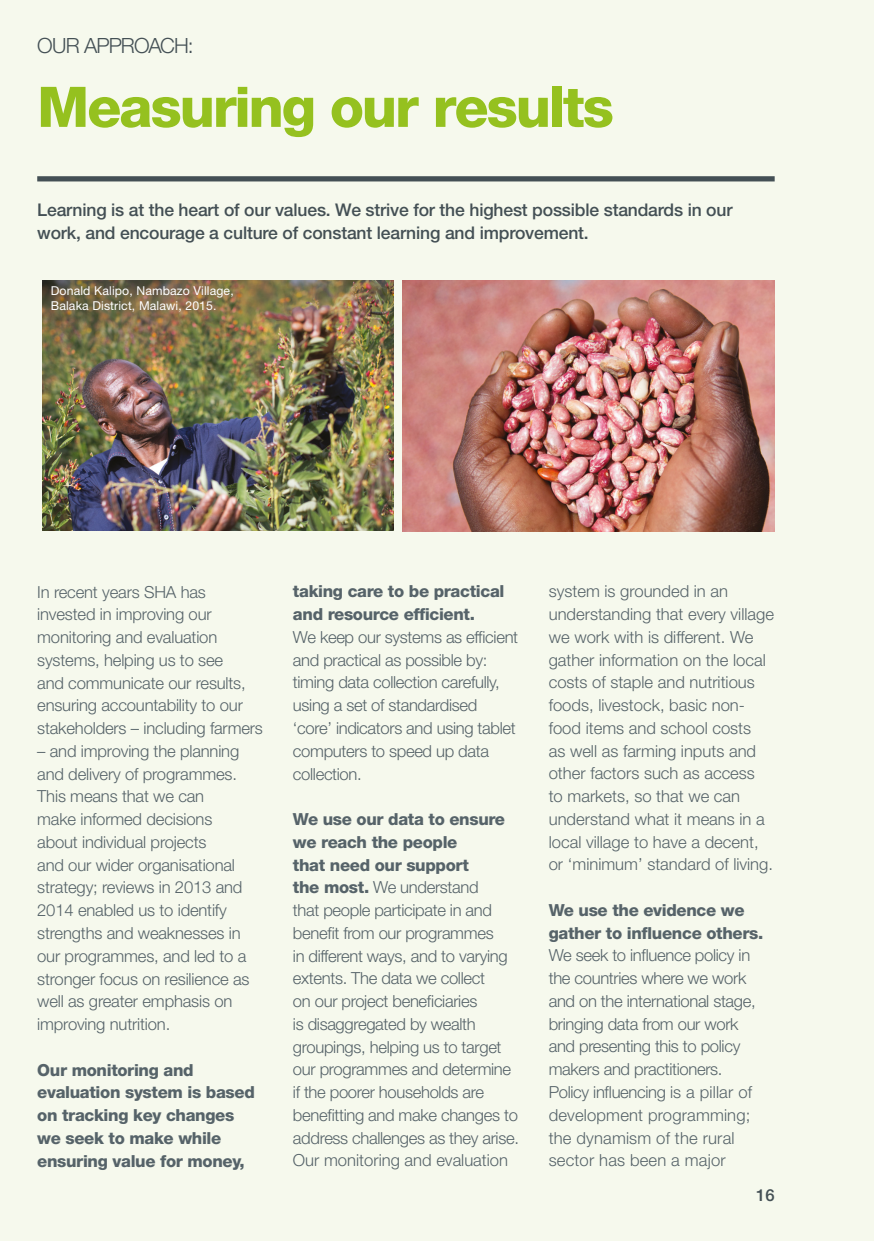
<style>
.page{position:relative;width:874px;height:1241px;background:#fff}
.page>*{position:absolute;margin:0;border:0;box-sizing:border-box;transform-origin:0 0}
.t1{font:800 56px "Helvetica Neue LT Std";letter-spacing:-.04em;color:#95c11f}
.t2{font:300 21px "Helvetica Neue LT Std";letter-spacing:-.04em;color:#445055}
.t3{font:500 17.5px/22.8px "Helvetica Neue LT Std";letter-spacing:-.01em;color:#445055}
.t4{font:300 16.62px/22.8px "Helvetica Neue LT Std";letter-spacing:-.01em;color:#566369}
.t5{font:800 16.62px/22.8px "Helvetica Neue LT Std";letter-spacing:-.02em;color:#566369}
.t6{font:500 16.62px "Helvetica Neue LT Std";color:#445055}
.t7{font:12.25px/14.7px "Helvetica Neue LT Std";letter-spacing:.01em;color:#fff}
.s1{font-weight:800}
</style>
<div class="page">
<div style="left:0;top:0;width:873px;height:1240px;background:#f6f9ed"></div>
<div style="left:37px;top:176px;width:737px;height:5px;background:#445055"></div>
<img style="left:42px;top:280px;width:351px;height:251px">
<img style="left:402px;top:281px;width:372px;height:250px">
<p class="t2" style="left:37px;top:33px;width:158px">our approach:</p>
<h1 class="t1" style="left:37px;top:74px;width:578px">Measuring our results</h1>
<p class="t3" style="left:37px;top:198px;width:696px">Learning is at the heart of our values. We strive for the highest possible standards in our work, and encourage a culture of constant learning and improvement.</p>
<p class="t7" style="left:51px;top:283px;width:184px">Donald Kalipo, Nambazo Village,<br>Balaka District, Malawi, 2015.</p>
<p class="t4" style="left:37px;top:580px;width:227px">In recent years SHA has invested in improving our monitoring and evaluation systems, helping us to see<br>and communicate our results, ensuring accountability to our stakeholders – including farmers</p>
<p class="t4" style="left:37px;top:739px;width:214px">– and improving the planning and delivery of programmes.<br>This means that we can<br>make informed decisions about individual projects<br>and our wider organisational strategy; reviews in 2013 and<br>2014 enabled us to identify strengths and weaknesses in our programmes, and led to a stronger focus on resilience as well as greater emphasis on improving nutrition.</p>
<p class="t5" style="left:37px;top:1058px;width:219px">Our monitoring and evaluation system is based on tracking key changes we seek to make while ensuring value for money,</p>
<p class="t5" style="left:293px;top:580px;width:213px">taking care to be practical and resource efficient.</p>
<p class="t4" style="left:293px;top:625px;width:226px">We keep our systems as efficient and practical as possible by: timing data collection carefully, using a set of standardised ‘core’ indicators and using tablet computers to speed up data collection.</p>
<p class="t4" style="left:293px;top:807px;width:227px"><span class="s1">We use our data to ensure we reach the people<br>that need our support<br>the most.</span> We understand<br>that people participate in and benefit from our programmes<br>in different ways, and to varying extents. The data we collect<br>on our project beneficiaries<br>is disaggregated by wealth groupings, helping us to target our programmes and determine if the poorer households are benefitting and make changes to address challenges as they arise.<br>Our monitoring and evaluation</p>
<p class="t4" style="left:548px;top:579px;width:227px">system is grounded in an understanding that every village we work with is different. We gather information on the local costs of staple and nutritious foods, livestock, basic non&shy;food items and school costs<br>as well as farming inputs and other factors such as access<br>to markets, so that we can understand what it means in a local village to have a decent, or ‘minimum’ standard of living.</p>
<p class="t5" style="left:548px;top:898px;width:216px">We use the evidence we gather to influence others.</p>
<p class="t4" style="left:548px;top:943px;width:208px">We seek to influence policy in the countries where we work and on the international stage, bringing data from our work and presenting this to policy makers and practitioners.<br>Policy influencing is a pillar of development programming; the dynamism of the rural sector has been a major</p>
<p class="t6" style="left:755px;top:1185px;width:20px">16</p>
</div>
